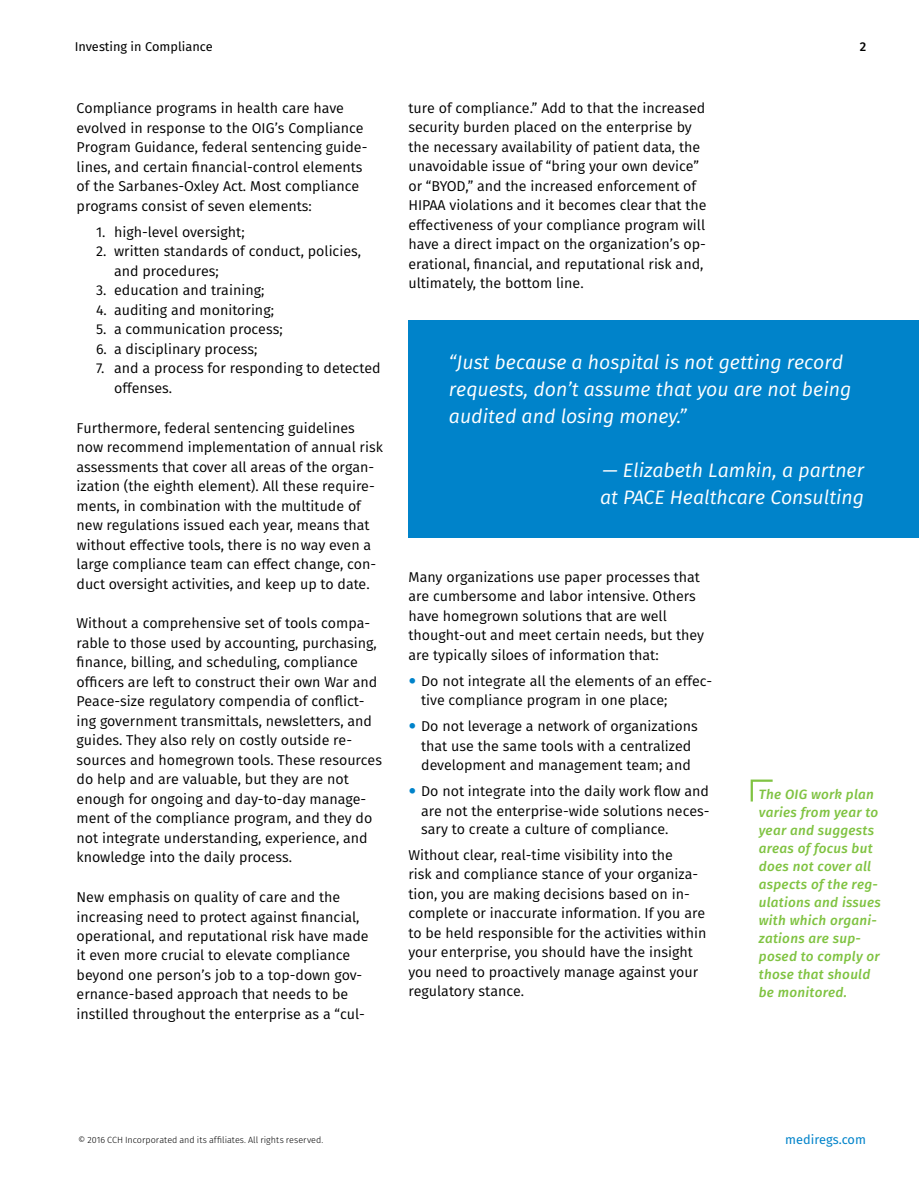
<style>
.page{position:relative;width:919px;height:1188px;background:#fff}
.page>*{position:absolute;margin:0;border:0;box-sizing:border-box;transform-origin:0 0}
.t1{font:italic 19.5px/27px "Fira Sans";color:#fff}
.t2{font:14.25px/19.5px "Fira Sans";color:#000}
.t3{font:italic 500 13.5px/18px "Fira Sans";letter-spacing:.02em;color:#80c342}
.t4{font:12.75px "Fira Sans";color:#000}
.t5{font:12.75px "Fira Sans";color:#0083ca}
.t6{font:500 12.75px "Fira Sans";color:#000}
.t7{font:300 9px "Fira Sans";color:#000}
</style>
<div class="page">
<div style="left:408px;top:320px;width:510px;height:218px;background:#0083ca"></div>
<svg style="left:750px;top:779px;width:23px;height:23px"></svg>
<p class="t4" style="left:75px;top:37px;width:140px">Investing in Compliance</p>
<p class="t6" style="left:859px;top:36px;width:8px">2</p>
<p class="t2" style="left:77px;top:98px;width:292px">Compliance programs in health care have evolved in response to the OIG’s Compliance Program Guidance, federal sentencing guide&shy;lines, and certain financial-control elements of the Sarbanes-Oxley Act. Most compliance programs consist of seven elements:</p>
<p class="t2" style="left:96px;top:222px;width:150px">1. high-level oversight;</p>
<p class="t2" style="left:114px;top:241px;width:248px;text-indent:-18px">2. written standards of conduct, policies, and procedures;</p>
<p class="t2" style="left:96px;top:280px;width:170px">3. education and training;</p>
<p class="t2" style="left:96px;top:300px;width:179px">4. auditing and monitoring;</p>
<p class="t2" style="left:96px;top:319px;width:188px">5. a communication process;</p>
<p class="t2" style="left:96px;top:339px;width:163px">6. a disciplinary process;</p>
<p class="t2" style="left:114px;top:358px;width:268px;text-indent:-18px">7. and a process for responding to detected offenses.</p>
<p class="t2" style="left:77px;top:418px;width:308px">Furthermore, federal sentencing guidelines now recommend implementation of annual risk assessments that cover all areas of the organ&shy;ization (the eighth element). All these require&shy;ments, in combination with the multitude of new regulations issued each year, means that without effective tools, there is no way even a large compliance team can effect change, con&shy;duct oversight activities, and keep up to date.</p>
<p class="t2" style="left:77px;top:613px;width:307px">Without a comprehensive set of tools compa&shy;rable to those used by accounting, purchasing, finance, billing, and scheduling, compliance officers are left to construct their own War and Peace-size regulatory compendia of conflict&shy;ing government transmittals, newsletters, and guides. They also rely on costly outside re&shy;sources and homegrown tools. These resources do help and are valuable, but they are not enough for ongoing and day-to-day manage&shy;ment of the compliance program, and they do not integrate understanding, experience, and knowledge into the daily process.</p>
<p class="t2" style="left:77px;top:887px;width:293px">New emphasis on quality of care and the increasing need to protect against financial, operational, and reputational risk have made it even more crucial to elevate compliance beyond one person’s job to a top-down gov&shy;ernance-based approach that needs to be instilled throughout the enterprise as a “cul-</p>
<p class="t2" style="left:408px;top:98px;width:299px">ture of compliance.” Add to that the increased security burden placed on the enterprise by the necessary availability of patient data, the unavoidable issue of “bring your own device” or “BYOD,” and the increased enforcement of HIPAA violations and it becomes clear that the effectiveness of your compliance program will have a direct impact on the organization’s op&shy;erational, financial, and reputational risk and, ultimately, the bottom line.</p>
<h1 class="t1" style="left:449px;top:349px;width:404px">“Just because a hospital is not getting record requests, don’t assume that you are not being audited and losing money.”</h1>
<h1 class="t1" style="left:600px;top:457px;width:265px">— Elizabeth Lamkin, a partner at PACE Healthcare Consulting</h1>
<p class="t2" style="left:408px;top:567px;width:297px">Many organizations use paper processes that are cumbersome and labor intensive. Others have homegrown solutions that are well thought-out and meet certain needs, but they are typically siloes of information that:</p>
<p class="t2" style="left:421px;top:671px;width:292px">Do not integrate all the elements of an effec&shy;tive compliance program in one place;</p>
<p class="t2" style="left:421px;top:716px;width:278px">Do not leverage a network of organizations that use the same tools with a centralized development and management team; and</p>
<p class="t2" style="left:421px;top:781px;width:290px">Do not integrate into the daily work flow and are not the enterprise-wide solutions neces-</p>
<p class="t2" style="left:408px;top:816px;width:266px;line-height:26px;text-align:center">sary to create a culture of compliance.<br>Without clear, real-time visibility into the</p>
<p class="t2" style="left:408px;top:864px;width:299px">risk and compliance stance of your organiza&shy;tion, you are making decisions based on in&shy;complete or inaccurate information. If you are to be held responsible for the activities within your enterprise, you should have the insight you need to proactively manage against your regulatory stance.</p>
<p class="t3" style="left:758px;top:785px;width:124px">The OIG work plan varies from year to year and suggests areas of focus but does not cover all aspects of the reg&shy;ulations and issues with which organi&shy;zations are sup&shy;posed to comply or those that should be monitored.</p>
<p class="t7" style="left:78px;top:1133px;width:247px">© 2016 CCH Incorporated and its affiliates. All rights reserved.</p>
<p class="t5" style="left:785px;top:1130px;width:82px">mediregs.com</p>
</div>
